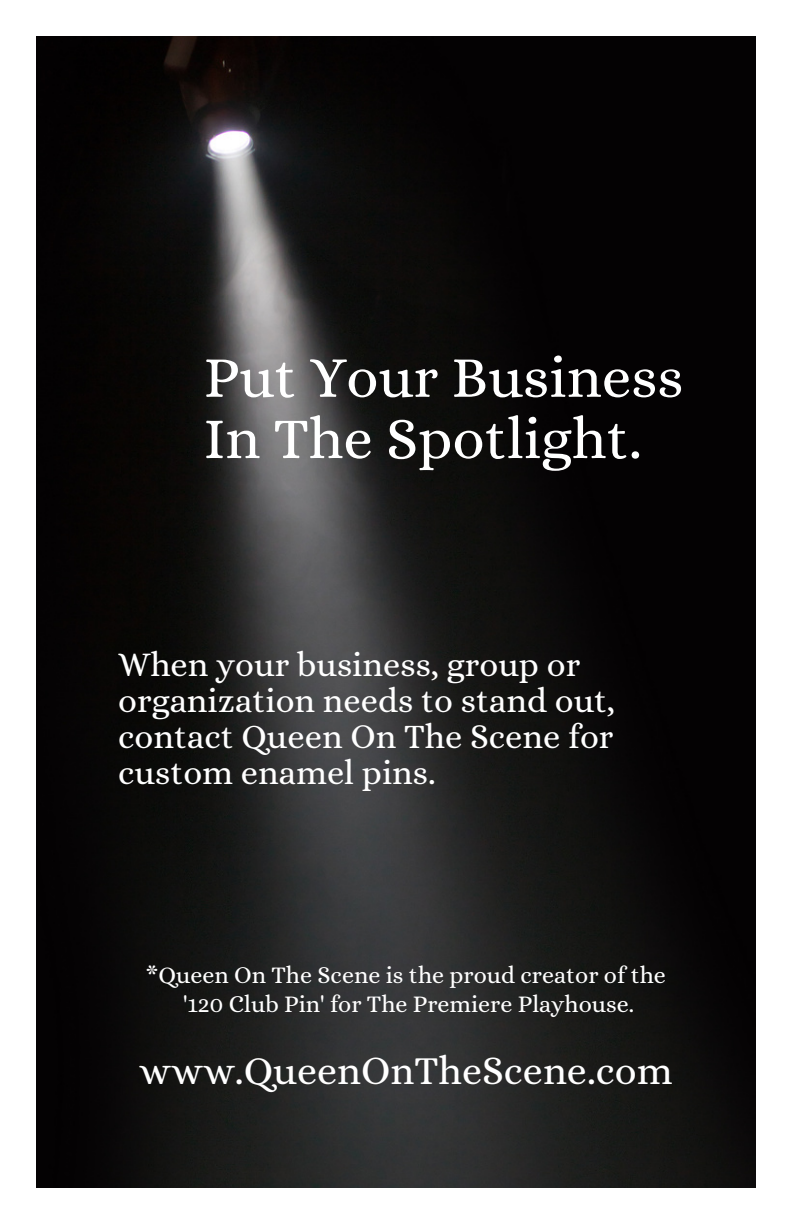
<style>
.page{position:relative;width:792px;height:1224px;background:#fff}
.page>*{position:absolute;margin:0;border:0;box-sizing:border-box;transform-origin:0 0}
.t1{font:58.8px/61.2px "Alice";color:#fff}
.t2{font:40px "Alice";color:#fff}
.t3{font:34.4px/35.8px "Alice";color:#fff}
.t4{font:24px/28.4px "Alice";color:#fff;text-align:center}
</style>
<div class="page">
<img style="left:36px;top:36px;width:720px;height:1152px">
<p class="t1" style="left:204px;top:350px;width:481px">Put Your Business<br>In The Spotlight.</p>
<p class="t3" style="left:118px;top:649px;width:499px">When your business, group or organization needs to stand out, contact Queen On The Scene for custom enamel pins.</p>
<p class="t4" style="left:146px;top:962px;width:522px">*Queen On The Scene is the proud creator of the '120 Club Pin' for The Premiere Playhouse.</p>
<p class="t2" style="left:139px;top:1049px;width:535px">www.QueenOnTheScene.com</p>
</div>
